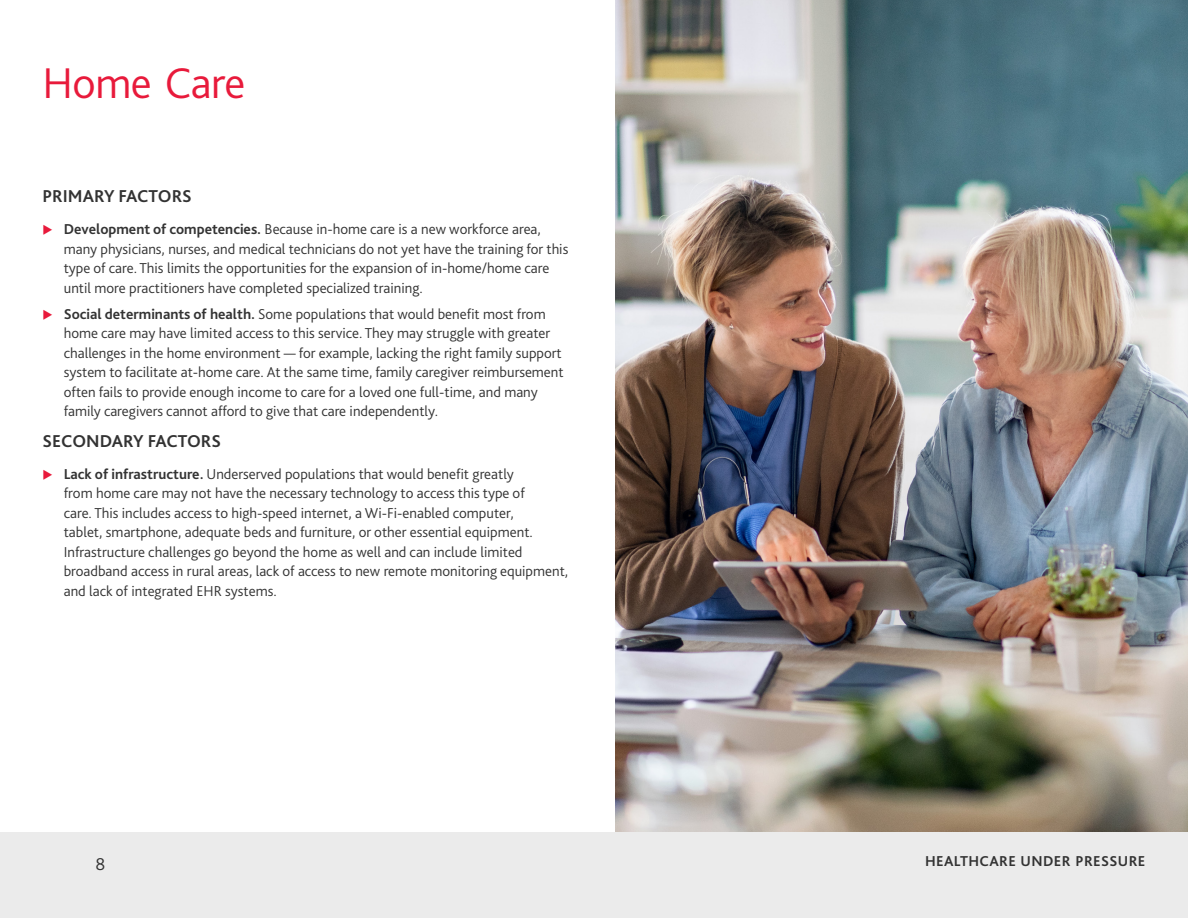
<style>
.page{position:relative;width:1188px;height:918px;background:#fff}
.page>*{position:absolute;margin:0;border:0;box-sizing:border-box;transform-origin:0 0}
.t1{font:300 45px "Bliss Pro";letter-spacing:-.01em;color:#e81a3b}
.t2{font:700 18px "Bliss Pro";color:#333}
.t3{font:300 18px "Bliss Pro";color:#333}
.t4{font:300 15px/19.5px "Bliss Pro";color:#333}
.t5{font:700 15px "Bliss Pro";letter-spacing:.025em;color:#333}
.s1{font-weight:700}
</style>
<div class="page">
<img style="left:615px;top:0;width:573px;height:833px">
<div style="left:0;top:833px;width:1188px;height:85px;background:#ebebeb"></div>
<h1 class="t1" style="left:43px;top:55px;width:204px">Home Care</h1>
<p class="t2" style="left:43px;top:185px;width:151px">PRIMARY FACTORS</p>
<p class="t4" style="left:64px;top:219px;width:506px"><span class="s1">Development of competencies.</span> Because in-home care is a new workforce area, many physicians, nurses, and medical technicians do not yet have the training for this type of care. This limits the opportunities for the expansion of in-home/home care until more practitioners have completed specialized training.</p>
<p class="t4" style="left:64px;top:304px;width:501px"><span class="s1">Social determinants of health.</span> Some populations that would benefit most from home care may have limited access to this service. They may struggle with greater challenges in the home environment — for example, lacking the right family support system to facilitate at-home care. At the same time, family caregiver reimbursement often fails to provide enough income to care for a loved one full-time, and many family caregivers cannot afford to give that care independently.</p>
<p class="t2" style="left:43px;top:429px;width:180px">SECONDARY FACTORS</p>
<p class="t4" style="left:64px;top:464px;width:506px"><span class="s1">Lack of infrastructure.</span> Underserved populations that would benefit greatly<br>from home care may not have the necessary technology to access this type of<br>care. This includes access to high-speed internet, a Wi-Fi-enabled computer,<br>tablet, smartphone, adequate beds and furniture, or other essential equipment.<br>Infrastructure challenges go beyond the home as well and can include limited broadband access in rural areas, lack of access to new remote monitoring equipment, and lack of integrated EHR systems.</p>
<p class="t3" style="left:95px;top:853px;width:11px">8</p>
<p class="t5" style="left:925px;top:851px;width:222px">HEALTHCARE UNDER PRESSURE</p>
</div>
